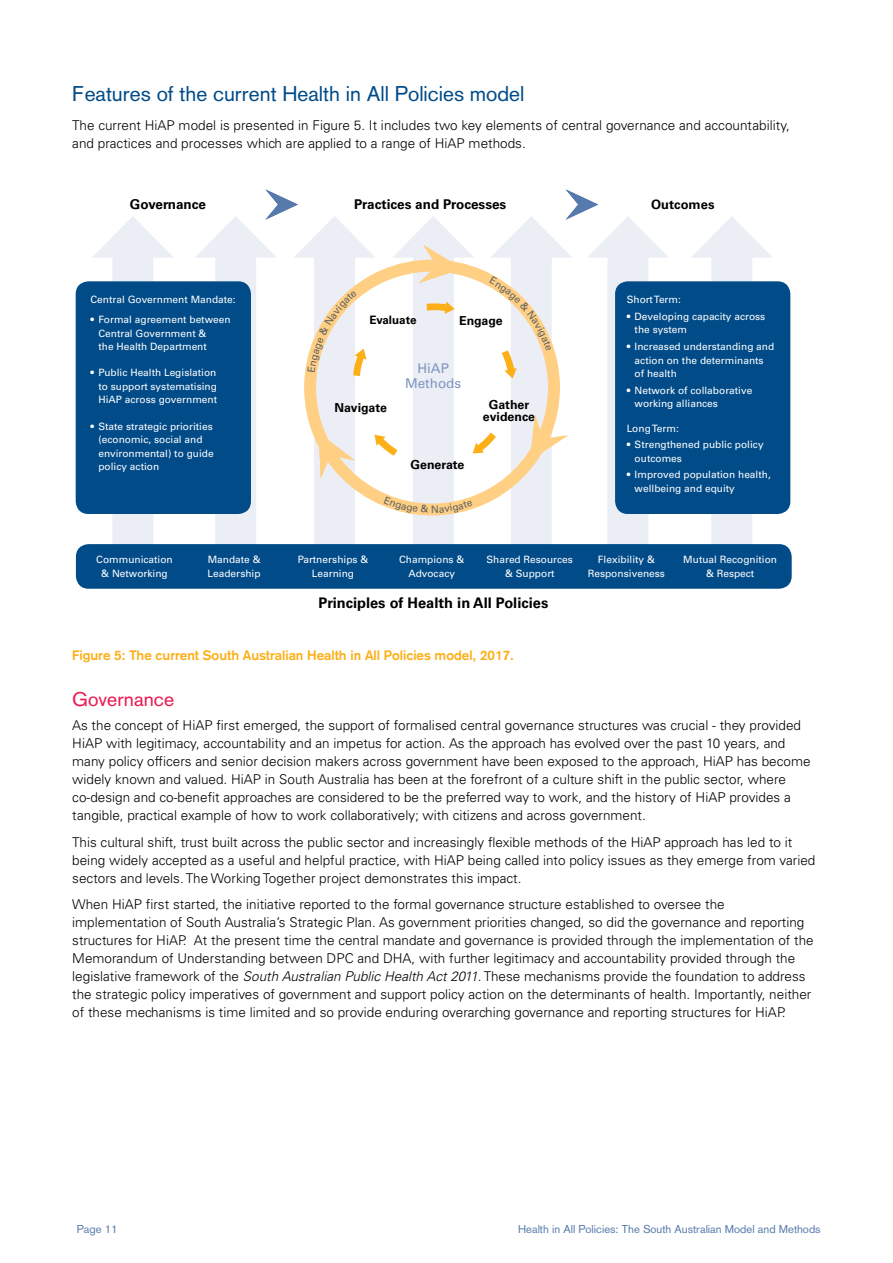
<style>
.page{position:relative;width:893px;height:1263px;background:#fff}
.page>*{position:absolute;margin:0;border:0;box-sizing:border-box;transform-origin:0 0}
.t1{font:21px "Akzidenz Grotesk";color:#004b88}
.t2{font:19.5px "Akzidenz Grotesk";color:#ed174f}
.t3{font:700 14.55px "Univers";color:#000}
.t4{font:300 13.5px/18px "Univers";color:#000}
.t5{font:700 13.5px "Akzidenz Grotesk";color:#fcaf17}
.t6{font:700 13.5px "Univers";color:#000}
.t7{font:13.5px/15.3px "Univers";color:#7e97c0;text-align:center}
.t8{font:700 12.9px "Univers";color:#000}
.t9{font:700 12.3px/12.9px "Univers";color:#000;text-align:center}
.t10{font:700 11.55px "Univers";color:#000}
.t11{font:11.25px "Akzidenz Grotesk";color:#5a7dae}
.t12{font:10.05px/13.5px "Univers";color:#fff}
.s1{font-style:italic}
</style>
<div class="page">
<svg style="left:93px;top:216px;width:80px;height:328px"></svg>
<svg style="left:691px;top:216px;width:81px;height:328px"></svg>
<div style="left:76px;top:281px;width:175px;height:233px;background:#004b88;border-radius:13px"></div>
<div style="left:615px;top:281px;width:175px;height:233px;background:#004b88;border-radius:13px"></div>
<div style="left:76px;top:544px;width:716px;height:45px;background:#004b88;border-radius:13px"></div>
<svg style="left:195px;top:189px;width:474px;height:356px"></svg>
<h1 class="t1" style="left:72px;top:81px;width:454px">Features of the current Health in All Policies model</h1>
<p class="t4" style="left:72px;top:116px;width:719px">The current HiAP model is presented in Figure 5. It includes two key elements of central governance and accountability, and practices and processes which are applied to a range of HiAP methods.</p>
<p class="t6" style="left:130px;top:196px;width:78px">Governance</p>
<p class="t6" style="left:354px;top:196px;width:154px">Practices and Processes</p>
<p class="t8" style="left:651px;top:197px;width:65px">Outcomes</p>
<p class="t12" style="left:91px;top:293px;width:147px">Central Government Mandate:</p>
<p class="t12" style="left:98px;top:313px;width:134px;text-indent:-8px">• Formal agreement between<br>Central Government &amp;<br>the Health Department</p>
<p class="t12" style="left:98px;top:366px;width:120px;text-align:justify;text-indent:-8px">• Public Health Legislation to support systematising HiAP across government</p>
<p class="t12" style="left:98px;top:419px;width:117px;text-indent:-8px">• State strategic priorities (economic, social and environmental) to guide policy action</p>
<p class="t10" style="left:369px;top:313px;width:49px">Evaluate</p>
<p class="t9" style="left:459px;top:314px;width:45px">Engage</p>
<p class="t9" style="left:335px;top:401px;width:54px">Navigate</p>
<p class="t7" style="left:405px;top:361px;width:58px">HiAP<br>Methods</p>
<p class="t9" style="left:411px;top:458px;width:55px">Generate</p>
<p class="t9" style="left:483px;top:398px;width:54px">Gather evidence</p>
<p class="t12" style="left:627px;top:293px;width:56px">Short Term:</p>
<p class="t12" style="left:635px;top:310px;width:132px;text-indent:-8px">• Developing capacity across the system</p>
<p class="t12" style="left:635px;top:340px;width:141px;text-indent:-8px">• Increased understanding and action on the determinants of health</p>
<p class="t12" style="left:635px;top:383px;width:119px;text-indent:-8px">• Network of collaborative working alliances</p>
<p class="t12" style="left:627px;top:421px;width:54px">Long Term:</p>
<p class="t12" style="left:635px;top:438px;width:130px;text-indent:-8px">• Strengthened public policy outcomes</p>
<p class="t12" style="left:635px;top:468px;width:138px;text-indent:-8px">• Improved population health, wellbeing and equity</p>
<p class="t12" style="left:96px;top:553px;width:78px;text-align:center">Communication &amp; Networking</p>
<p class="t12" style="left:208px;top:553px;width:55px">Mandate &amp;<br>Leadership</p>
<p class="t12" style="left:298px;top:553px;width:72px;text-align:center">Partnerships &amp;<br>Learning</p>
<p class="t12" style="left:399px;top:553px;width:67px;text-align:center">Champions &amp;<br>Advocacy</p>
<p class="t12" style="left:486px;top:553px;width:88px;text-align:center">Shared Resources &amp; Support</p>
<p class="t12" style="left:588px;top:553px;width:79px;text-align:center">Flexibility &amp;<br>Responsiveness</p>
<p class="t12" style="left:683px;top:553px;width:95px;text-align:center">Mutual Recognition &amp; Respect</p>
<p class="t3" style="left:319px;top:594px;width:231px">Principles of Health in All Policies</p>
<p class="t5" style="left:72px;top:647px;width:443px">Figure 5: The current South Australian Health in All Policies model, 2017.</p>
<h2 class="t2" style="left:72px;top:687px;width:103px">Governance</h2>
<p class="t4" style="left:72px;top:716px;width:740px">As the concept of HiAP first emerged, the support of formalised central governance structures was crucial - they provided HiAP with legitimacy, accountability and an impetus for action. As the approach has evolved over the past 10 years, and many policy officers and senior decision makers across government have been exposed to the approach, HiAP has become widely known and valued. HiAP in South Australia has been at the forefront of a culture shift in the public sector, where co-design and co-benefit approaches are considered to be the preferred way to work, and the history of HiAP provides a tangible, practical example of how to work collaboratively; with citizens and across government.</p>
<p class="t4" style="left:72px;top:833px;width:745px">This cultural shift, trust built across the public sector and increasingly flexible methods of the HiAP approach has led to it being widely accepted as a useful and helpful practice, with HiAP being called into policy issues as they emerge from varied sectors and levels. The Working Together project demonstrates this impact.</p>
<p class="t4" style="left:72px;top:895px;width:743px">When HiAP first started, the initiative reported to the formal governance structure established to oversee the implementation of South Australia’s Strategic Plan. As government priorities changed, so did the governance and reporting structures for HiAP. At the present time the central mandate and governance is provided through the implementation of the Memorandum of Understanding between DPC and DHA, with further legitimacy and accountability provided through the legislative framework of the <span class="s1">South Australian Public Health Act 2011</span>. These mechanisms provide the foundation to address the strategic policy imperatives of government and support policy action on the determinants of health. Importantly, neither of these mechanisms is time limited and so provide enduring overarching governance and reporting structures for HiAP.</p>
<p class="t11" style="left:77px;top:1223px;width:42px">Page 11</p>
<p class="t11" style="left:518px;top:1223px;width:304px">Health in All Policies: The South Australian Model and Methods</p>
</div>
